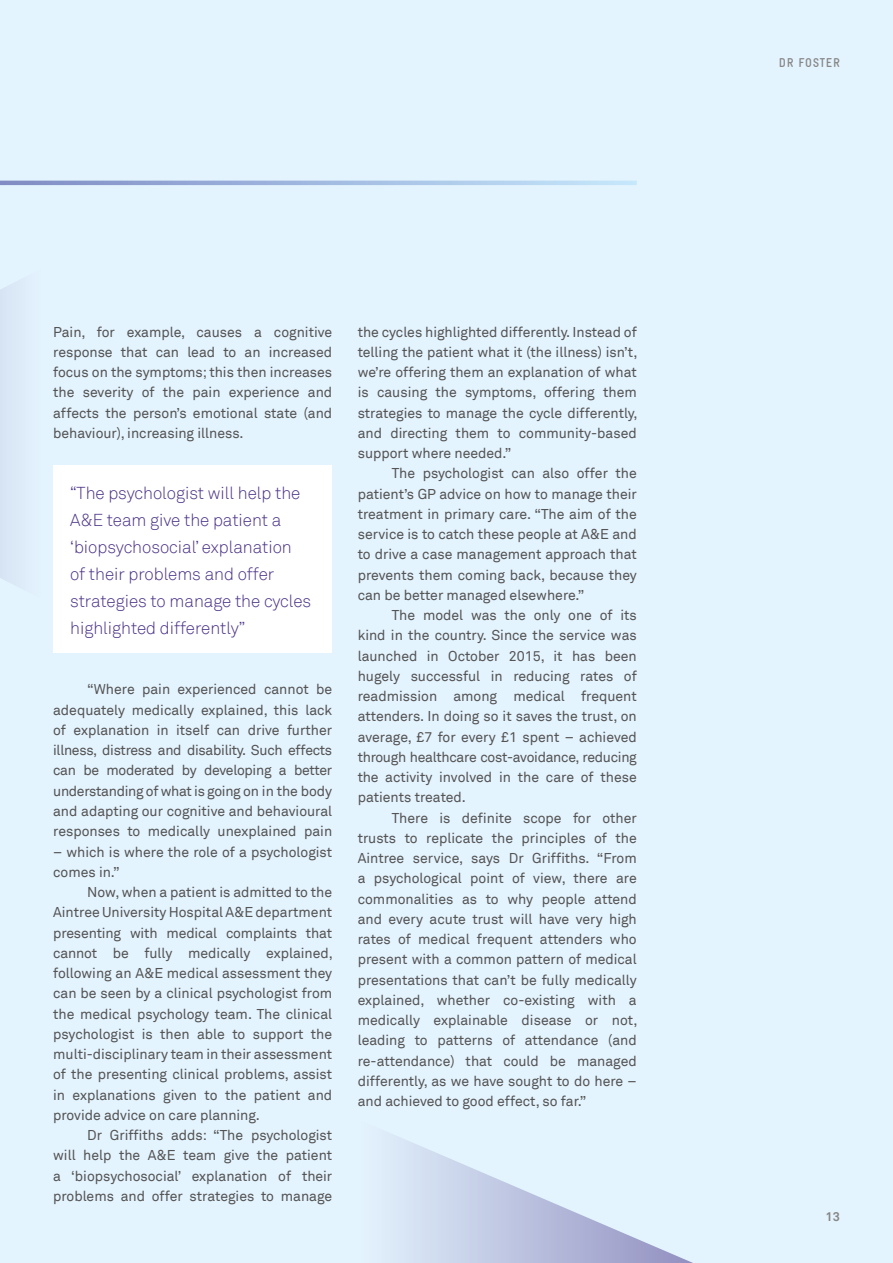
<style>
.page{position:relative;width:893px;height:1263px;background:#e4f4fe}
.page>*{position:absolute;margin:0;border:0;box-sizing:border-box;transform-origin:0 0}
.t1{font:300 17.25px/27px "Telstra Akkurat TT";color:#4b3387}
.t2{font:14.25px/20.2px "Telstra Akkurat TT";color:#555454;text-align:justify}
.t3{font:12.75px "Gravur Cond Pro Bol R Cone";letter-spacing:.06em;color:#878787}
.t4{font:700 12.75px "Telstra Akkurat TT";color:#878787}
</style>
<div class="page">
<svg style="left:0;top:181px;width:637px;height:4px;background:#a2b9df"></svg>
<div style="left:53px;top:466px;width:279px;height:187px;background:#fff"></div>
<div style="left:0;top:282px;width:16px;height:303px;background:#d9e7f6"></div>
<svg style="left:393px;top:1135px;width:300px;height:128px"></svg>
<p class="t2" style="left:53px;top:322px;width:281px">Pain, for example, causes a cognitive response that can lead to an increased focus on the symptoms; this then increases the severity of the pain experience and affects the person’s emotional state (and behaviour), increasing illness.</p>
<p class="t1" style="left:70px;top:479px;width:243px">“The psychologist will help the<br>A&amp;E team give the patient a ‘biopsychosocial’ explanation<br>of their problems and offer strategies to manage the cycles highlighted differently”</p>
<p class="t2" style="left:53px;top:679px;width:281px;text-indent:34px">“Where pain experienced cannot be adequately medically explained, this lack of explanation in itself can drive further illness, distress and disability. Such effects can be moderated by developing a better understanding of what is going on in the body and adapting our cognitive and behavioural responses to medically unexplained pain</p>
<p class="t2" style="left:53px;top:841px;width:281px">– which is where the role of a psychologist comes in.”</p>
<p class="t2" style="left:53px;top:882px;width:281px;text-indent:34px">Now, when a patient is admitted to the Aintree University Hospital A&amp;E department presenting with medical complaints that cannot be fully medically explained, following an A&amp;E medical assessment they can be seen by a clinical psychologist from the medical psychology team. The clinical psychologist is then able to support the multi-disciplinary team in their assessment of the presenting clinical problems, assist in explanations given to the patient and provide advice on care planning.</p>
<p class="t2" style="left:53px;top:1125px;width:281px;text-indent:34px">Dr Griffiths adds: “The psychologist will help the A&amp;E team give the patient a ‘biopsychosocial’ explanation of their problems and offer strategies to manage</p>
<p class="t2" style="left:358px;top:322px;width:281px">the cycles highlighted differently. Instead of telling the patient what it (the illness) isn’t, we’re offering them an explanation of what is causing the symptoms, offering them strategies to manage the cycle differently, and directing them to community-based support where needed.”</p>
<p class="t2" style="left:358px;top:463px;width:281px;text-indent:34px">The psychologist can also offer the patient’s GP advice on how to manage their treatment in primary care. “The aim of the service is to catch these people at A&amp;E and to drive a case management approach that prevents them coming back, because they can be better managed elsewhere.”</p>
<p class="t2" style="left:358px;top:605px;width:281px;text-indent:34px">The model was the only one of its kind in the country. Since the service was launched in October 2015, it has been hugely successful in reducing rates of readmission among medical frequent attenders. In doing so it saves the trust, on average, £7 for every £1 spent – achieved through healthcare cost-avoidance, reducing the activity involved in the care of these patients treated.</p>
<p class="t2" style="left:358px;top:808px;width:281px;text-indent:34px">There is definite scope for other trusts to replicate the principles of the Aintree service, says Dr Griffiths. “From a psychological point of view, there are commonalities as to why people attend and every acute trust will have very high rates of medical frequent attenders who present with a common pattern of medical presentations that can’t be fully medically explained, whether co-existing with a medically explainable disease or not, leading to patterns of attendance (and re-attendance) that could be managed differently, as we have sought to do here – and achieved to good effect, so far.”</p>
<p class="t3" style="left:779px;top:53px;width:62px">DR FOSTER</p>
<p class="t4" style="left:825px;top:1209px;width:16px">13</p>
</div>
